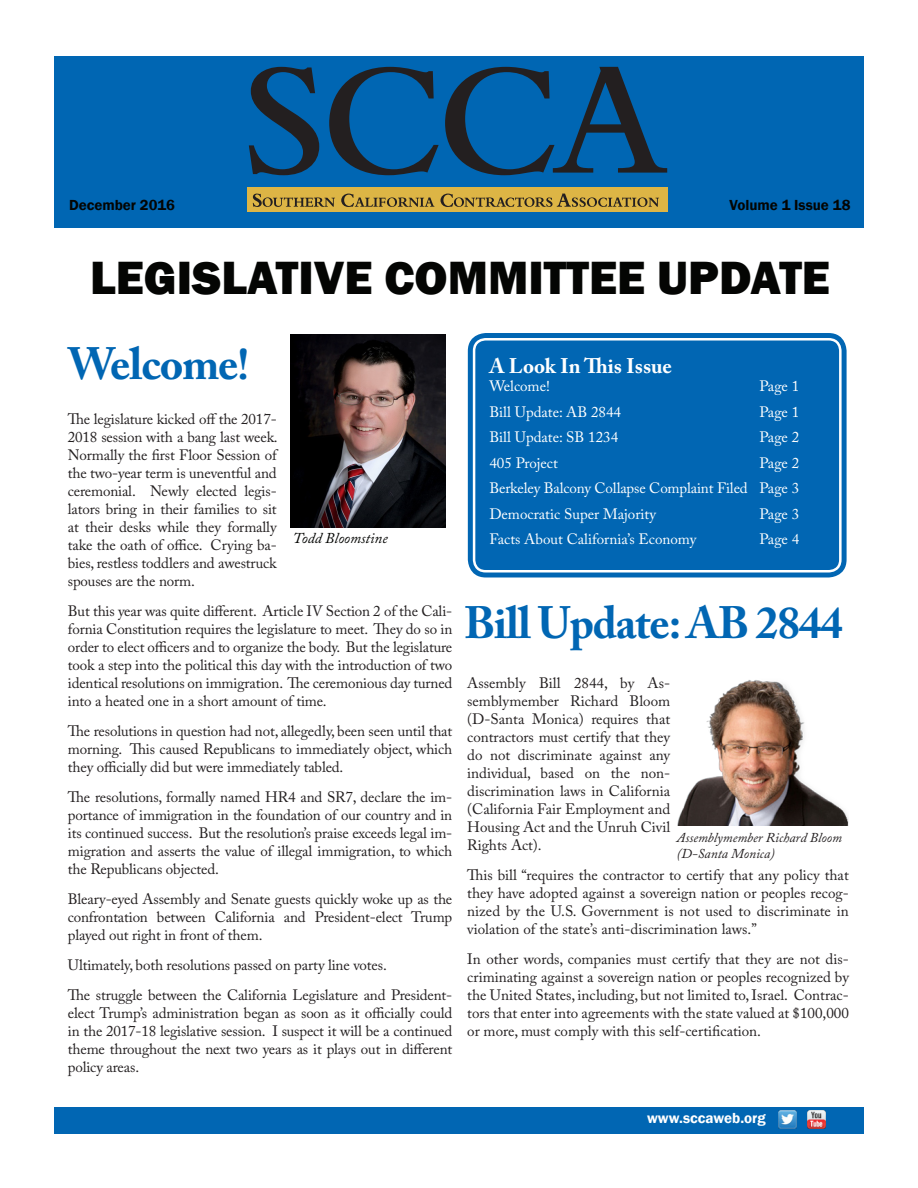
<style>
.page{position:relative;width:918px;height:1188px;background:#fff}
.page>*{position:absolute;margin:0;border:0;box-sizing:border-box;transform-origin:0 0}
.Upper_Right{font:800 48px "Franklin Gothic";color:#040503}
.Head_2{font:700 45px "Adobe Caslon Pro";letter-spacing:-.025em;color:#0166b3}
.Head_3{font:700 21px "Adobe Caslon Pro";color:#fff}
.Body_2{font:15px/18px "Adobe Caslon Pro";letter-spacing:-.01em;color:#231f20;text-align:justify}
.Body_2-2{font:15px "Adobe Caslon Pro";color:#fff}
.Upper_Right-2{font:600 15px "Franklin Gothic";color:#040503}
.Upper_Right-3{font:600 15px "Franklin Gothic";color:#fff}
.Upper_Right-4{font:italic 15px "Adobe Caslon Pro";color:#040503}
.Body_2-3{font:italic 13.5px/16.2px "Adobe Caslon Pro";color:#231f20}
</style>
<div class="page">
<div style="left:55px;top:56px;width:809px;height:171px;background:#0066b3"></div>
<div style="left:247px;top:188px;width:420px;height:24px;background:#ddb545"></div>
<svg style="left:249px;top:67px;width:70px;height:108px"></svg>
<svg style="left:329px;top:67px;width:110px;height:108px"></svg>
<svg style="left:445px;top:67px;width:222px;height:108px"></svg>
<svg style="left:253px;top:194px;width:82px;height:13px"></svg>
<svg style="left:341px;top:194px;width:93px;height:13px"></svg>
<svg style="left:441px;top:194px;width:218px;height:13px"></svg>
<div style="left:55px;top:1108px;width:809px;height:26px;background:#0166b3"></div>
<img style="left:778px;top:1111px;width:18px;height:18px">
<img style="left:807px;top:1111px;width:18px;height:18px">
<div style="left:468px;top:333px;width:379px;height:244px;background:#0166b3;border-radius:18px"></div>
<div style="left:460px;top:326px;width:394px;height:259px;border:3px solid #fff;border-radius:24px"></div>
<div style="left:473px;top:338px;width:369px;height:235px;border:3px solid #fff;border-radius:12px"></div>
<img style="left:290px;top:335px;width:155px;height:192px">
<img style="left:677px;top:680px;width:172px;height:145px">
<p class="Upper_Right-2" style="left:69px;top:195px;width:107px">December 2016</p>
<p class="Upper_Right-2" style="left:730px;top:195px;width:122px">Volume 1 Issue 18</p>
<p class="Upper_Right" style="left:90px;top:247px;width:741px">LEGISLATIVE COMMITTEE UPDATE</p>
<p class="Head_2" style="left:68px;top:337px;width:183px">Welcome!</p>
<p class="Head_3" style="left:489px;top:354px;width:184px">A Look In This Issue</p>
<p class="Body_2-2" style="left:489px;top:377px;width:62px">Welcome!</p>
<p class="Body_2-2" style="left:759px;top:377px;width:41px">Page 1</p>
<p class="Body_2-2" style="left:489px;top:403px;width:133px">Bill Update: AB 2844</p>
<p class="Body_2-2" style="left:759px;top:403px;width:41px">Page 1</p>
<p class="Body_2-2" style="left:489px;top:428px;width:130px">Bill Update: SB 1234</p>
<p class="Body_2-2" style="left:759px;top:428px;width:41px">Page 2</p>
<p class="Body_2-2" style="left:489px;top:454px;width:70px">405 Project</p>
<p class="Body_2-2" style="left:759px;top:454px;width:41px">Page 2</p>
<p class="Body_2-2" style="left:489px;top:479px;width:311px">Berkeley Balcony Collapse Complaint Filed Page 3</p>
<p class="Body_2-2" style="left:489px;top:505px;width:168px">Democratic Super Majority</p>
<p class="Body_2-2" style="left:759px;top:505px;width:41px">Page 3</p>
<p class="Body_2" style="left:68px;top:410px;width:211px">The legislature kicked off the 2017- 2018 session with a bang last week.<br>Normally the first Floor Session of the two-year term is uneventful and ceremonial. Newly elected legis&shy;lators bring in their families to sit at their desks while they formally take the oath of office. Crying ba&shy;bies, restless toddlers and awestruck spouses are the norm.</p>
<p class="Body_2" style="left:68px;top:602px;width:386px">But this year was quite different. Article IV Section 2 of the Cali&shy;fornia Constitution requires the legislature to meet. They do so in order to elect officers and to organize the body. But the legislature took a step into the political this day with the introduction of two identical resolutions on immigration. The ceremonious day turned into a heated one in a short amount of time.</p>
<p class="Body_2" style="left:68px;top:722px;width:386px">The resolutions in question had not, allegedly, been seen until that morning. This caused Republicans to immediately object, which they officially did but were immediately tabled.</p>
<p class="Body_2" style="left:68px;top:788px;width:386px">The resolutions, formally named HR4 and SR7, declare the im&shy;portance of immigration in the foundation of our country and in its continued success. But the resolution’s praise exceeds legal im&shy;migration and asserts the value of illegal immigration, to which the Republicans objected.</p>
<p class="Body_2" style="left:68px;top:890px;width:386px">Bleary-eyed Assembly and Senate guests quickly woke up as the confrontation between California and President-elect Trump played out right in front of them.</p>
<p class="Body_2" style="left:68px;top:956px;width:320px">Ultimately, both resolutions passed on party line votes.</p>
<p class="Body_2" style="left:68px;top:986px;width:386px">The struggle between the California Legislature and President&shy;elect Trump’s administration began as soon as it officially could in the 2017-18 legislative session. I suspect it will be a continued theme throughout the next two years as it plays out in different policy areas.</p>
<p class="Upper_Right-4" style="left:293px;top:530px;width:96px">Todd Bloomstine</p>
<p class="Body_2-2" style="left:489px;top:530px;width:209px">Facts About California’s Economy</p>
<p class="Body_2-2" style="left:759px;top:530px;width:41px">Page 4</p>
<p class="Head_2" style="left:464px;top:596px;width:380px">Bill Update: AB 2844</p>
<p class="Body_2" style="left:467px;top:674px;width:204px">Assembly Bill 2844, by As&shy;semblymember Richard Bloom (D-Santa Monica) requires that contractors must certify that they do not discriminate against any individual, based on the non&shy;discrimination laws in California (California Fair Employment and Housing Act and the Unruh Civil Rights Act).</p>
<p class="Body_2" style="left:467px;top:866px;width:383px">This bill “requires the contractor to certify that any policy that they have adopted against a sovereign nation or peoples recog&shy;nized by the U.S. Government is not used to discriminate in violation of the state’s anti-discrimination laws.”</p>
<p class="Body_2" style="left:467px;top:950px;width:383px">In other words, companies must certify that they are not dis&shy;criminating against a sovereign nation or peoples recognized by the United States, including, but not limited to, Israel. Contrac&shy;tors that enter into agreements with the state valued at $100,000 or more, must comply with this self-certification.</p>
<p class="Body_2-3" style="left:677px;top:829px;width:167px">Assemblymember Richard Bloom (D-Santa Monica)</p>
<p class="Upper_Right-3" style="left:647px;top:1109px;width:120px">www.sccaweb.org</p>
</div>
